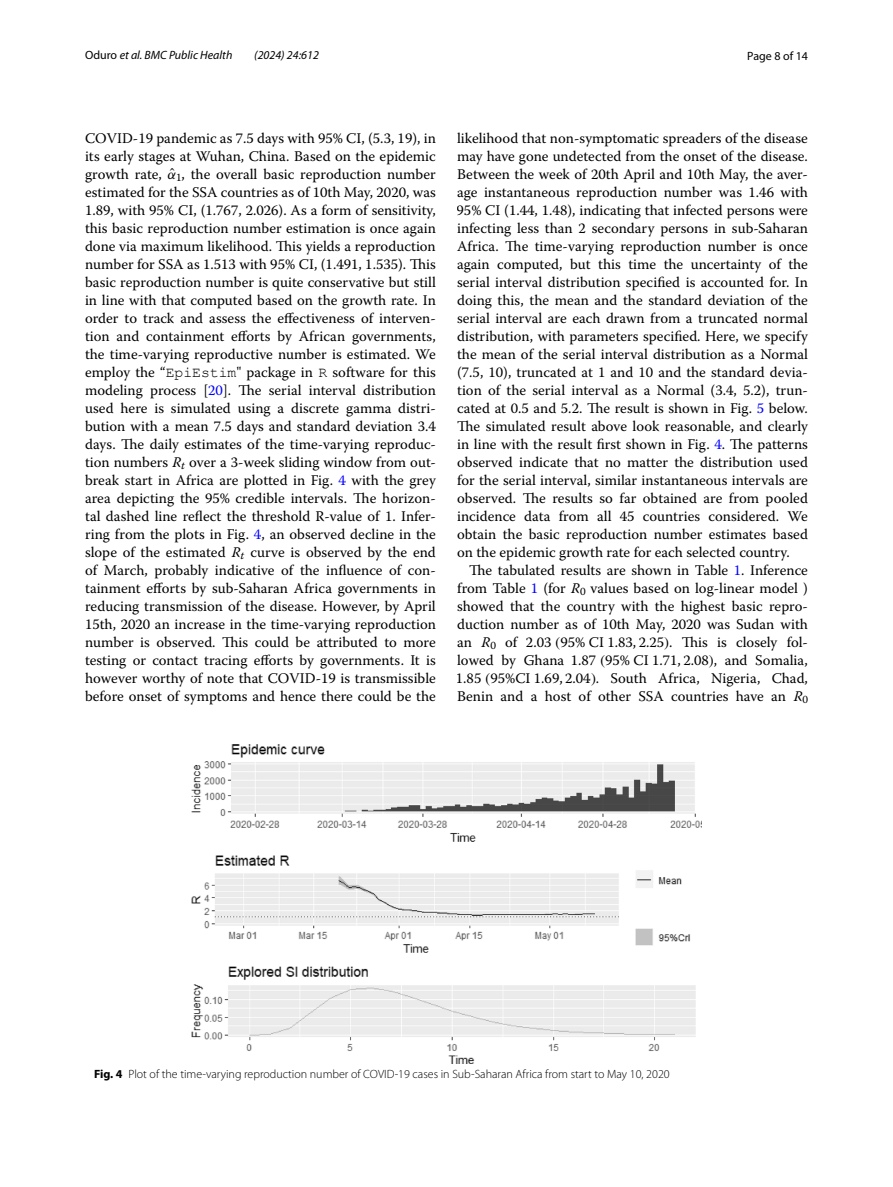
<style>
.page{position:relative;width:893px;height:1187px;background:#fff}
.page>*{position:absolute;margin:0;border:0;box-sizing:border-box;transform-origin:0 0}
.t1{font:14.7px/18px "Warnock Pro Regular 8";color:#000;text-align:justify}
.t2{font:12px "Myriad Pro Light 4";color:#000}
.t3{font:italic 12px "Myriad Pro";color:#000}
.t4{font:12px "Myriad Pro";color:#000}
.s1{font-style:normal}
.s2{font-family:"MTMI76"}
.s3{font-family:"MTSYN42"}
.s4{font-family:"Courier New"}
.s5{color:#00f}
.s6{font-family:"Warnock Pro It 82"}
.s7{font-family:"Warnock Pro Regular 90"}
.s8{font-family:"Warnock Pro It 83"}
.s9{font-family:"Warnock Pro Regular 91"}
.s10{font-family:"Warnock Pro It 79"}
.s11{font-family:"Warnock Pro It 80"}
.s12{font-family:"Warnock Pro Regular 85"}
.s13{font-family:"MTMI73"}
.s14{font-family:"Warnock Pro Regular 86"}
.s15{font-family:"MTMI74"}
.s16{font-family:"Warnock Pro Regular 87"}
.s17{font-family:"MTMI75"}
.s18{font-family:"Warnock Pro It 81"}
.s19{font-family:"Myriad Pro";font-weight:700}
</style>
<div class="page">
<img style="left:191px;top:745px;width:511px;height:318px">
<p class="t3" style="left:85px;top:48px;width:149px"><span class="s1">Oduro</span> et al. BMC Public Health</p>
<p class="t3" style="left:254px;top:48px;width:66px">(2024) 24:612</p>
<p class="t4" style="left:747px;top:48px;width:62px">Page 8 of 14</p>
<p class="t1" style="left:85px;top:128px;width:352px">COVID-19 pandemic as 7.5 days with 95% CI, (5.3, 19), in its early stages at Wuhan, China. Based on the epidemic growth rate, <span class="s2">α</span><span class="s3">ˆ</span> <sub>1</sub>, the overall basic reproduction number estimated for the SSA countries as of 10th May, 2020, was 1.89, with 95% CI, (1.767, 2.026). As a form of sensitivity, this basic reproduction number estimation is once again done via maximum likelihood. This yields a reproduction number for SSA as 1.513 with 95% CI, (1.491, 1.535). This basic reproduction number is quite conservative but still in line with that computed based on the growth rate. In order to track and assess the effectiveness of interven&shy;tion and containment efforts by African governments, the time-varying reproductive number is estimated. We employ the “<span class="s4">EpiEstim</span>" package in <span class="s4">R</span> software for this modeling process [<span class="s5">20</span>]. The serial interval distribution used here is simulated using a discrete gamma distri&shy;bution with a mean 7.5 days and standard deviation 3.4 days. The daily estimates of the time-varying reproduc&shy;tion numbers <span class="s6">R</span><sub>t</sub> over a 3-week sliding window from out&shy;break start in Africa are plotted in Fig. <span class="s5">4</span> with the grey area depicting the <span class="s7">95%</span> credible intervals. The horizon&shy;tal dashed line reflect the threshold R-value of 1. Infer&shy;ring from the plots in Fig. <span class="s5">4</span>, an observed decline in the slope of the estimated <span class="s8">R</span><sub>t</sub> curve is observed by the end of March, probably indicative of the influence of con&shy;tainment efforts by sub-Saharan Africa governments in reducing transmission of the disease. However, by April 15th, 2020 an increase in the time-varying reproduction number is observed. This could be attributed to more testing or contact tracing efforts by governments. It is however worthy of note that COVID-19 is transmissible before onset of symptoms and hence there could be the</p>
<p class="t1" style="left:457px;top:128px;width:353px">likelihood that non-symptomatic spreaders of the disease may have gone undetected from the onset of the disease.<br>Between the week of 20th April and 10th May, the aver&shy;age instantaneous reproduction number was 1.46 with <span class="s9">95%</span> CI (1.44, 1.48), indicating that infected persons were infecting less than 2 secondary persons in sub-Saharan Africa. The time-varying reproduction number is once again computed, but this time the uncertainty of the serial interval distribution specified is accounted for. In doing this, the mean and the standard deviation of the serial interval are each drawn from a truncated normal distribution, with parameters specified. Here, we specify the mean of the serial interval distribution as a Normal (7.5, 10), truncated at 1 and 10 and the standard devia&shy;tion of the serial interval as a Normal (3.4, 5.2), trun&shy;cated at 0.5 and 5.2. The result is shown in Fig. <span class="s5">5</span> below.<br>The simulated result above look reasonable, and clearly in line with the result first shown in Fig. <span class="s5">4</span>. The patterns observed indicate that no matter the distribution used for the serial interval, similar instantaneous intervals are observed. The results so far obtained are from pooled incidence data from all 45 countries considered. We obtain the basic reproduction number estimates based on the epidemic growth rate for each selected country.</p>
<p class="t1" style="left:456px;top:560px;width:354px;text-indent:13px">The tabulated results are shown in Table <span class="s5">1</span>. Inference from Table <span class="s5">1</span> (for <span class="s10">R</span><sub>0</sub> values based on log-linear model ) showed that the country with the highest basic repro&shy;duction number as of 10th May, 2020 was Sudan with an <span class="s11">R</span><sub>0</sub> of <span class="s12">2.03</span> <span class="s13">(</span><span class="s12">95% CI 1.83, 2.25</span><span class="s13">)</span>. This is closely fol&shy;lowed by Ghana <span class="s14">1.87</span> <span class="s15">(</span><span class="s14">95% CI 1.71, 2.08</span><span class="s15">)</span>, and Somalia, <span class="s16">1.85</span> <span class="s17">(</span><span class="s16">95%CI 1.69, 2.04</span><span class="s17">)</span>. South Africa, Nigeria, Chad, Benin and a host of other SSA countries have an <span class="s18">R</span><sub>0</sub></p>
<p class="t2" style="left:94px;top:1067px;width:577px"><span class="s19">Fig. 4</span> Plot of the time-varying reproduction number of COVID-19 cases in Sub-Saharan Africa from start to May 10, 2020</p>
</div>
